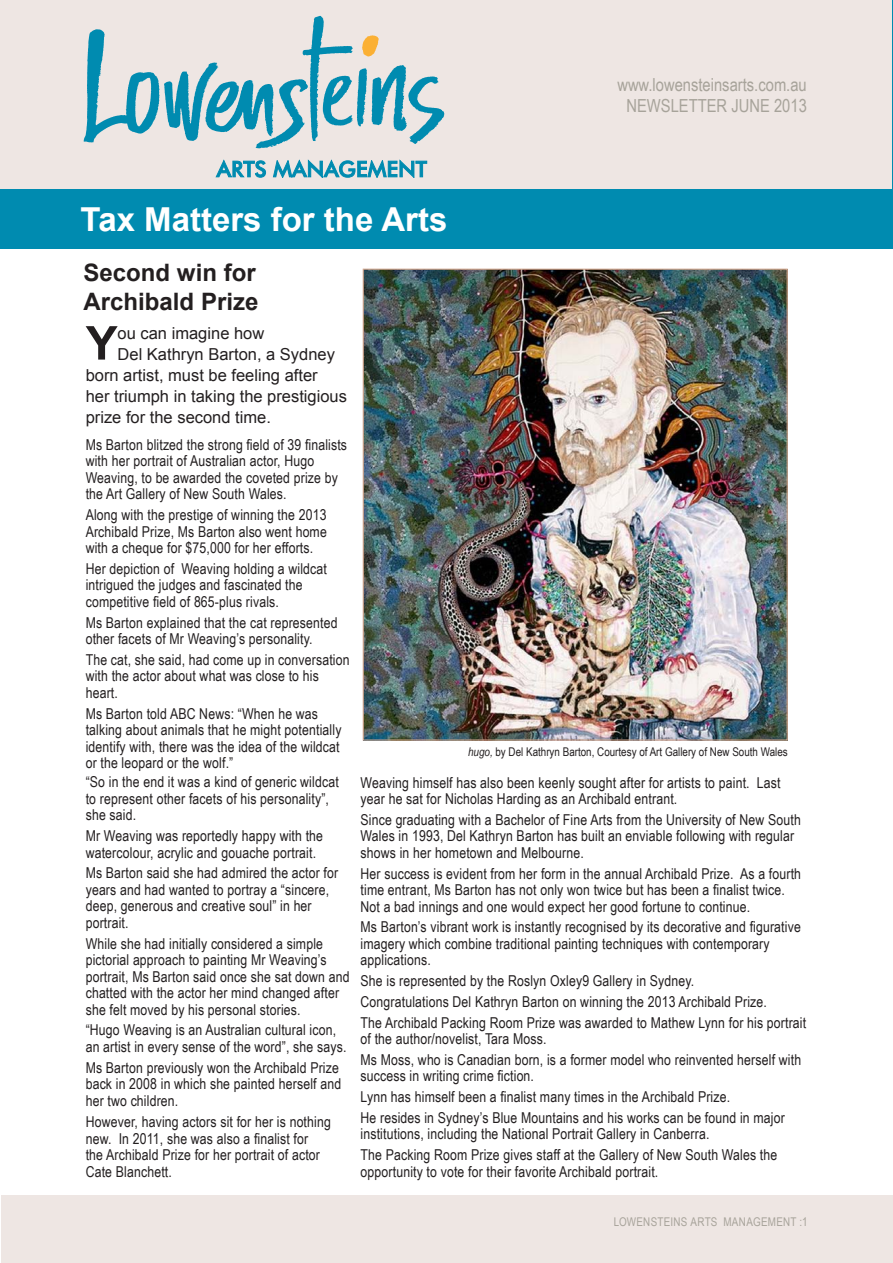
<style>
.page{position:relative;width:893px;height:1263px;background:#fff}
.page>*{position:absolute;margin:0;border:0;box-sizing:border-box;transform-origin:0 0}
.t1{font:700 46.65px "Arial Narrow";color:#231f20;scale:1.25 1}
.t2{font:700 33px "Arial";color:#fff}
.t3{font:700 24px/28.8px "Arial";color:#231f20}
.t4{font:18px/21.6px "Arial Narrow";color:#a7a39a;text-align:center}
.t5{font:16.5px "Arial";color:#231f20}
.t6{font:15px/16.5px "Arial Narrow";letter-spacing:.01em;color:#231f20}
.t7{font:12px "Arial Narrow";color:#231f20}
.t8{font:12px "Arial Narrow";letter-spacing:.025em;color:#a7a39a}
.s1{font-style:italic}
</style>
<div class="page">
<div style="left:1px;top:1195px;width:892px;height:68px;background:#eee6e3"></div>
<div style="left:0;top:0;width:893px;height:249px;background:#008bb0"></div>
<img style="left:365px;top:271px;width:421px;height:468px">
<div style="left:0;top:0;width:891px;height:187px;background:#eee6e3"></div>
<svg style="left:216px;top:160px;width:212px;height:18px"></svg>
<svg style="left:84px;top:16px;width:361px;height:133px"></svg>
<h2 class="t2" style="left:81px;top:198px;width:368px">Tax Matters for the Arts</h2>
<h3 class="t3" style="left:84px;top:259px;width:176px">Second win for<br>Archibald Prize</h3>
<p class="t4" style="left:617px;top:73px;width:191px">www.lowensteinsarts.com.au<br>NEWSLETTER JUNE 2013</p>
<p class="t4" style="left:636px;top:96px;width:136px">NEWSLE TER APR</p>
<p class="t4" style="left:799px;top:96px;width:10px">2</p>
<h1 class="t1" style="left:86px;top:308px;width:27px">Y</h1>
<p class="t5" style="left:118px;top:322px;width:148px">ou can imagine how</p>
<p class="t5" style="left:118px;top:343px;width:219px">Del Kathryn Barton, a Sydney</p>
<p class="t5" style="left:86px;top:364px;width:234px">born artist, must be feeling after</p>
<p class="t5" style="left:86px;top:385px;width:263px">her triumph in taking the prestigious</p>
<p class="t5" style="left:86px;top:406px;width:187px">prize for the second time.</p>
<p class="t6" style="left:86px;top:436px;width:263px">Ms Barton blitzed the strong field of 39 finalists with her portrait of Australian actor, Hugo Weaving, to be awarded the coveted prize by the Art Gallery of New South Wales.</p>
<p class="t6" style="left:86px;top:506px;width:243px;text-align:justify">Along with the prestige of winning the 2013<br>Archibald Prize, Ms Barton also went home with a cheque for $75,000 for her efforts.</p>
<p class="t6" style="left:86px;top:560px;width:243px">Her depiction of Weaving holding a wildcat intrigued the judges and fascinated the competitive field of 865-plus rivals.</p>
<p class="t6" style="left:86px;top:614px;width:253px">Ms Barton explained that the cat represented other facets of Mr Weaving’s personality.</p>
<p class="t6" style="left:86px;top:651px;width:265px">The cat, she said, had come up in conversation with the actor about what was close to his heart.</p>
<p class="t6" style="left:86px;top:705px;width:257px">Ms Barton told ABC News: “When he was talking about animals that he might potentially identify with, there was the idea of the wildcat or the leopard or the wolf.”</p>
<p class="t6" style="left:86px;top:773px;width:255px">“So in the end it was a kind of generic wildcat to represent other facets of his personality”, she said.</p>
<p class="t6" style="left:86px;top:827px;width:239px">Mr Weaving was reportedly happy with the watercolour, acrylic and gouache portrait.</p>
<p class="t6" style="left:86px;top:864px;width:254px">Ms Barton said she had admired the actor for years and had wanted to portray a “sincere, deep, generous and creative soul” in her portrait.</p>
<p class="t6" style="left:86px;top:934px;width:265px">While she had initially considered a simple pictorial approach to painting Mr Weaving’s portrait, Ms Barton said once she sat down and chatted with the actor her mind changed after she felt moved by his personal stories.</p>
<p class="t6" style="left:86px;top:1021px;width:262px">“Hugo Weaving is an Australian cultural icon, an artist in every sense of the word”, she says.</p>
<p class="t6" style="left:86px;top:1058px;width:257px">Ms Barton previously won the Archibald Prize back in 2008 in which she painted herself and her two children.</p>
<p class="t6" style="left:86px;top:1112px;width:247px">However, having actors sit for her is nothing new. In 2011, she was also a finalist for<br>the Archibald Prize for her portrait of actor Cate Blanchett.</p>
<p class="t7" style="left:468px;top:743px;width:321px"><span class="s1">hugo,</span> by Del Kathryn Barton, Courtesy of Art Gallery of New South Wales</p>
<p class="t6" style="left:361px;top:773px;width:422px">Weaving himself has also been keenly sought after for artists to paint. Last year he sat for Nicholas Harding as an Archibald entrant.</p>
<p class="t6" style="left:361px;top:811px;width:442px">Since graduating with a Bachelor of Fine Arts from the University of New South<br>Wales in 1993, Del Kathryn Barton has built an enviable following with regular shows in her hometown and Melbourne.</p>
<p class="t6" style="left:361px;top:864px;width:442px">Her success is evident from her form in the annual Archibald Prize. As a fourth time entrant, Ms Barton has not only won twice but has been a finalist twice.<br>Not a bad innings and one would expect her good fortune to continue.</p>
<p class="t6" style="left:361px;top:918px;width:442px">Ms Barton’s vibrant work is instantly recognised by its decorative and figurative imagery which combine traditional painting techniques with contemporary applications.</p>
<p class="t6" style="left:361px;top:970px;width:447px;line-height:20.7px">She is represented by the Roslyn Oxley9 Gallery in Sydney.<br>Congratulations Del Kathryn Barton on winning the 2013 Archibald Prize.<br>The Archibald Packing Room Prize was awarded to Mathew Lynn for his portrait</p>
<p class="t6" style="left:361px;top:1028px;width:442px;line-height:20.7px">of the author/novelist, Tara Moss.<br>Ms Moss, who is Canadian born, is a former model who reinvented herself with</p>
<p class="t6" style="left:361px;top:1065px;width:426px;line-height:20.7px">success in writing crime fiction.<br>Lynn has himself been a finalist many times in the Archibald Prize.<br>He resides in Sydney’s Blue Mountains and his works can be found in major</p>
<p class="t6" style="left:361px;top:1123px;width:418px;line-height:20.7px">institutions, including the National Portrait Gallery in Canberra.<br>The Packing Room Prize gives staff at the Gallery of New South Wales the</p>
<p class="t6" style="left:361px;top:1162px;width:299px">opportunity to vote for their favorite Archibald portrait.</p>
<p class="t8" style="left:614px;top:1212px;width:195px">LOWENSTEINS ARTS MANAGEMENT :1</p>
</div>
